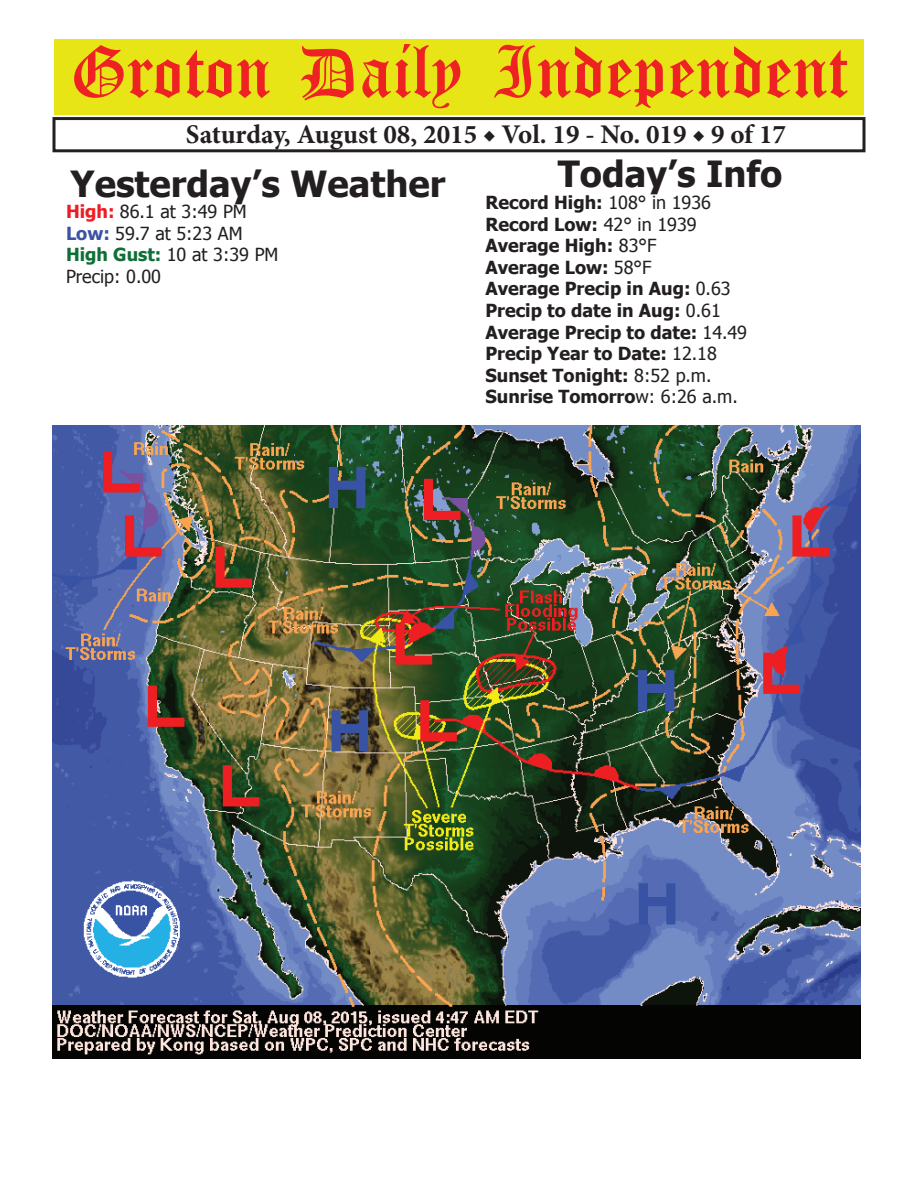
<style>
.page{position:relative;width:918px;height:1188px;background:#fff}
.page>*{position:absolute;margin:0;border:0;box-sizing:border-box;transform-origin:0 0}
.t1{font:54px "Old English Five";color:#ee2123}
.t2{font:700 36px "Tahoma";color:#231f20}
.t3{font:700 27px "Minion Pro";color:#231f20}
.t4{font:700 18px/21.6px "Tahoma";color:#231f20}
.t5{font:18px/21.6px "Tahoma";color:#231f20}
.s1{font-weight:700;color:#ee1d23}
.s2{font-weight:700;color:#3a53a3}
.s3{font-weight:700;color:#106e38}
.s4{font-weight:400}
</style>
<div class="page">
<div style="left:52px;top:117px;width:814px;height:35px;border:3px solid #231f20"></div>
<div style="left:54px;top:40px;width:810px;height:75px;background:#e7e515"></div>
<img style="left:52px;top:426px;width:809px;height:632px">
<h1 class="t1" style="left:70px;top:47px;width:779px">Groton Daily Independent</h1>
<h3 class="t3" style="left:186px;top:116px;width:602px">Saturday, August 08, 2015 ◆ Vol. 19 - No. 019 ◆ 9 of 17</h3>
<h2 class="t2" style="left:71px;top:158px;width:376px">Yesterday’s Weather</h2>
<p class="t5" style="left:66px;top:200px;width:214px"><span class="s1">High:</span> 86.1 at 3:49 PM<br><span class="s2">Low:</span> 59.7 at 5:23 AM<br><span class="s3">High Gust:</span> 10 at 3:39 PM<br>Precip: 0.00</p>
<h2 class="t2" style="left:558px;top:149px;width:226px">Today’s Info</h2>
<p class="t4" style="left:485px;top:191px;width:263px">Record High: <span class="s4">108° in 1936<br></span>Record Low: <span class="s4">42° in 1939<br></span>Average High: <span class="s4">83°F<br></span>Average Low: <span class="s4">58°F<br></span>Average Precip in Aug: <span class="s4">0.63<br></span>Precip to date in Aug: <span class="s4">0.61<br></span>Average Precip to date: <span class="s4">14.49<br></span>Precip Year to Date: <span class="s4">12.18<br></span>Sunset Tonight: <span class="s4">8:52 p.m.<br></span>Sunrise Tomorro<span class="s4">w: 6:26 a.m.</span></p>
</div>
